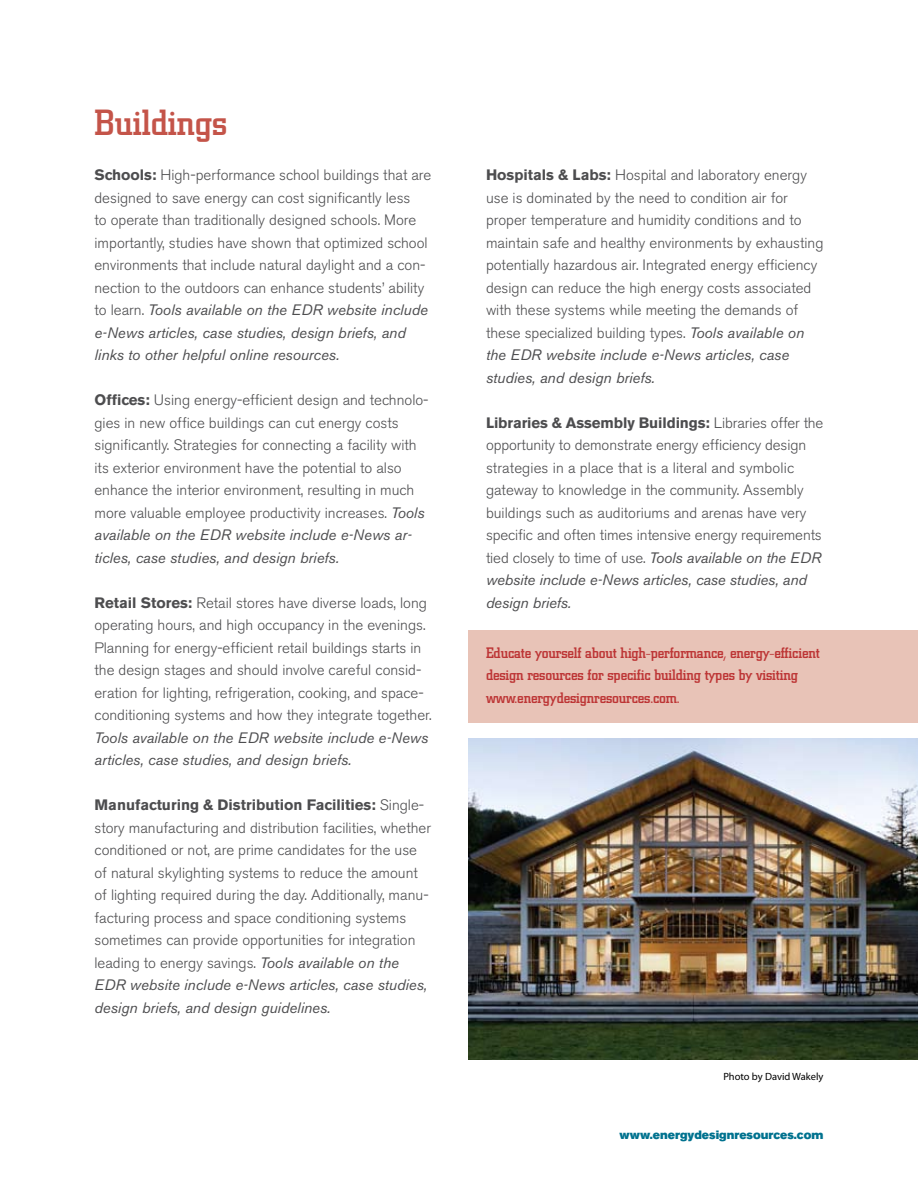
<style>
.page{position:relative;width:918px;height:1188px;background:#fff}
.page>*{position:absolute;margin:0;border:0;box-sizing:border-box;transform-origin:0 0}
.t1{font:500 36px "City";color:#c45449}
.t2{font:300 15px/22.5px "Akzidenz Grotesk BE";color:#4d4d4f}
.t3{font:500 15px/22.5px "City";letter-spacing:-.01em;color:#bd3535}
.t4{font:italic 15px/22.5px "Akzidenz Grotesk BE";color:#4d4d4f}
.t5{font:12px "Akzidenz Grotesk BE Super";color:#00728f}
.t6{font:10.5px "Myriad Pro";color:#000}
.s1{font-weight:700}
.s2{font-weight:400;font-style:italic}
</style>
<div class="page">
<img style="left:468px;top:738px;width:450px;height:322px">
<div style="left:468px;top:630px;width:450px;height:93px;background:#e8c3b7"></div>
<h1 class="t1" style="left:94px;top:103px;width:134px">Buildings</h1>
<p class="t2" style="left:94px;top:164px;width:338px"><span class="s1">Schools:</span> High-performance school buildings that are designed to save energy can cost significantly less<br>to operate than traditionally designed schools. More importantly, studies have shown that optimized school environments that include natural daylight and a con&shy;nection to the outdoors can enhance students’ ability to learn. <span class="s2">Tools available on the EDR website include e-News articles, case studies, design briefs, and links to other helpful online resources.</span></p>
<p class="t2" style="left:94px;top:389px;width:336px"><span class="s1">Offices:</span> Using energy-efficient design and technolo&shy;gies in new office buildings can cut energy costs significantly. Strategies for connecting a facility with its exterior environment have the potential to also enhance the interior environment, resulting in much more valuable employee productivity increases. <span class="s2">Tools available on the EDR website include e-News ar&shy;ticles, case studies, and design briefs.</span></p>
<p class="t2" style="left:94px;top:591px;width:339px"><span class="s1">Retail Stores:</span> Retail stores have diverse loads, long operating hours, and high occupancy in the evenings.<br>Planning for energy-efficient retail buildings starts in the design stages and should involve careful consid&shy;eration for lighting, refrigeration, cooking, and space&shy;conditioning systems and how they integrate together.</p>
<p class="t4" style="left:94px;top:726px;width:335px">Tools available on the EDR website include e-News articles, case studies, and design briefs.</p>
<p class="t2" style="left:94px;top:794px;width:338px"><span class="s1">Manufacturing &amp; Distribution Facilities:</span> Single&shy;story manufacturing and distribution facilities, whether conditioned or not, are prime candidates for the use of natural skylighting systems to reduce the amount of lighting required during the day. Additionally, manu&shy;facturing process and space conditioning systems sometimes can provide opportunities for integration leading to energy savings. <span class="s2">Tools available on the EDR website include e-News articles, case studies, design briefs, and design guidelines.</span></p>
<p class="t2" style="left:486px;top:164px;width:339px"><span class="s1">Hospitals &amp; Labs:</span> Hospital and laboratory energy use is dominated by the need to condition air for proper temperature and humidity conditions and to maintain safe and healthy environments by exhausting potentially hazardous air. Integrated energy efficiency design can reduce the high energy costs associated with these systems while meeting the demands of these specialized building types. <span class="s2">Tools available on the EDR website include e-News articles, case studies, and design briefs.</span></p>
<p class="t2" style="left:486px;top:412px;width:339px"><span class="s1">Libraries &amp; Assembly Buildings:</span> Libraries offer the opportunity to demonstrate energy efficiency design strategies in a place that is a literal and symbolic gateway to knowledge in the community. Assembly buildings such as auditoriums and arenas have very specific and often times intensive energy requirements tied closely to time of use. <span class="s2">Tools available on the EDR website include e-News articles, case studies, and design briefs.</span></p>
<p class="t3" style="left:486px;top:642px;width:335px">Educate yourself about high-performance, energy-efficient design resources for specific building types by visiting www.energydesignresources.com.</p>
<p class="t6" style="left:723px;top:1070px;width:102px">Photo by David Wakely</p>
<p class="t5" style="left:620px;top:1127px;width:205px">www.energydesignresources.com</p>
</div>
